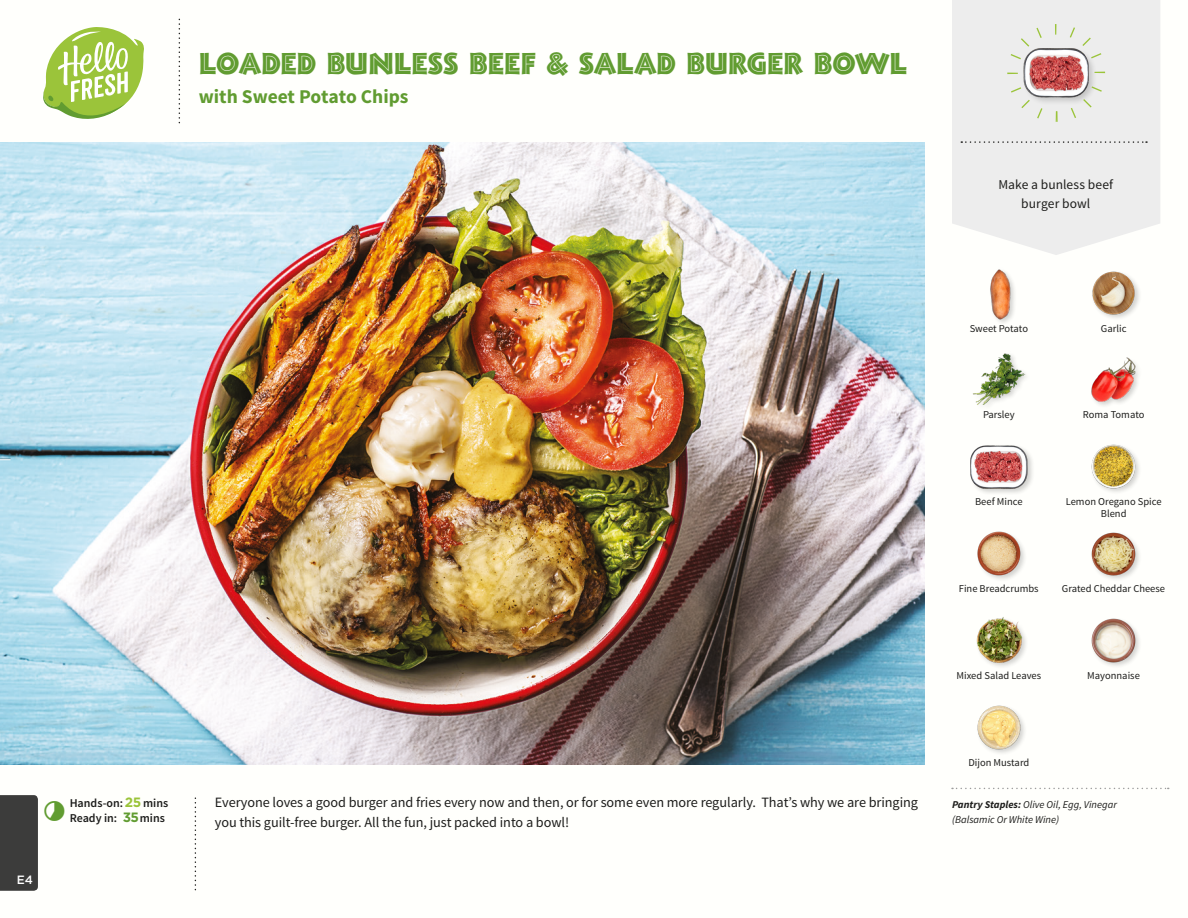
<style>
.page{position:relative;width:1188px;height:918px;background:#fff}
.page>*{position:absolute;margin:0;border:0;box-sizing:border-box;transform-origin:0 0}
.T07_ASIAN{font:30px "Tambor Inline";letter-spacing:-.01em;color:#619c31}
.T07_ASIAN-2{font:700 19.5px "Source Sans Pro";color:#619c31}
._05_Story{font:14.25px/19.5px "Source Sans Pro";letter-spacing:-.005em;color:#1d1d1b}
._02_Hello{font:13.5px/18.9px "Source Sans Pro";letter-spacing:.01em;color:#1d1d1b;text-align:center}
._04_Intro{font:600 12px "Source Sans Pro";color:#1d1d1b}
.T16_ITALIAN{font:500 12px "Gotham";color:#fff}
._18_FRONT_ingredient{font:10.5px/12px "Source Sans Pro";color:#1d1d1b;text-align:center}
._18_1_Pantry_Item{font:italic 10.5px/15px "Source Sans Pro";color:#1d1d1b}
.s1{font-family:"Gotham";font-weight:700;font-size:13.5px;color:#9bc43a}
.s2{font-family:"Gotham";font-weight:700;font-size:13.5px;color:#619c31}
.s3{font-weight:700}
</style>
<div class="page">
<svg style="left:43px;top:27px;width:101px;height:92px"></svg>
<svg style="left:952px;top:0;width:208px;height:255px;background:#eee"></svg>
<svg style="left:961px;top:141px;width:186px;height:2px"></svg>
<div style="left:1023px;top:47px;width:74px;height:59px;background:#1d1d1b;opacity:.2"></div>
<img style="left:1024px;top:41px;width:64px;height:64px">
<div style="left:1007px;top:24px;width:98px;height:98px;border:11px dashed #9bc43a;border-radius:50%"></div>
<div style="left:0;top:795px;width:38px;height:96px;background:#3c3c3b"></div>
<img style="left:1091px;top:444px;width:49px;height:49px">
<div style="left:970px;top:444px;width:65px;height:52px;background:#1d1d1b;opacity:.2"></div>
<img style="left:970px;top:444px;width:58px;height:51px">
<img style="left:977px;top:531px;width:48px;height:49px">
<img style="left:976px;top:617px;width:51px;height:50px">
<img style="left:977px;top:705px;width:48px;height:49px">
<img style="left:1091px;top:618px;width:49px;height:49px">
<img style="left:1091px;top:532px;width:49px;height:48px">
<img style="left:1091px;top:357px;width:48px;height:49px">
<img style="left:972px;top:353px;width:55px;height:54px">
<img style="left:1092px;top:271px;width:48px;height:48px">
<img style="left:990px;top:269px;width:25px;height:53px">
<img style="left:0;top:142px;width:925px;height:623px">
<svg style="left:952px;top:788px;width:217px;height:1px"></svg>
<p class="T07_ASIAN" style="left:199px;top:44px;width:710px">LOADED BUNLESS BEEF &amp; SALAD BURGER BOWL</p>
<p class="T07_ASIAN-2" style="left:199px;top:84px;width:211px">with Sweet Potato Chips</p>
<p class="_02_Hello" style="left:998px;top:175px;width:116px">Make a bunless beef burger bowl</p>
<p class="T16_ITALIAN" style="left:17px;top:872px;width:18px">E4</p>
<p class="_04_Intro" style="left:70px;top:796px;width:100px">Hands-on:<span class="s1">25</span> mins</p>
<p class="_04_Intro" style="left:70px;top:811px;width:97px">Ready in: <span class="s2">35</span>mins</p>
<p class="_05_Story" style="left:215px;top:793px;width:705px">Everyone loves a good burger and fries every now and then, or for some even more regularly. That’s why we are bringing you this guilt-free burger. All the fun, just packed into a bowl!</p>
<p class="_18_FRONT_ingredient" style="left:970px;top:322px;width:60px">Sweet Potato</p>
<p class="_18_FRONT_ingredient" style="left:1101px;top:322px;width:27px">Garlic</p>
<p class="_18_FRONT_ingredient" style="left:983px;top:409px;width:33px">Parsley</p>
<p class="_18_FRONT_ingredient" style="left:1083px;top:409px;width:63px">Roma Tomato</p>
<p class="_18_FRONT_ingredient" style="left:975px;top:496px;width:49px">Beef Mince</p>
<p class="_18_FRONT_ingredient" style="left:1066px;top:496px;width:97px">Lemon Oregano Spice<br>Blend</p>
<p class="_18_FRONT_ingredient" style="left:959px;top:583px;width:81px">Fine Breadcrumbs</p>
<p class="_18_FRONT_ingredient" style="left:1062px;top:583px;width:105px">Grated Cheddar Cheese</p>
<p class="_18_FRONT_ingredient" style="left:957px;top:670px;width:86px">Mixed Salad Leaves</p>
<p class="_18_FRONT_ingredient" style="left:968px;top:757px;width:62px">Dijon Mustard</p>
<p class="_18_FRONT_ingredient" style="left:1087px;top:670px;width:54px">Mayonnaise</p>
<p class="_18_1_Pantry_Item" style="left:952px;top:797px;width:166px"><span class="s3">Pantry Staples:</span> Olive Oil, Egg, Vinegar (Balsamic Or White Wine)</p>
</div>
